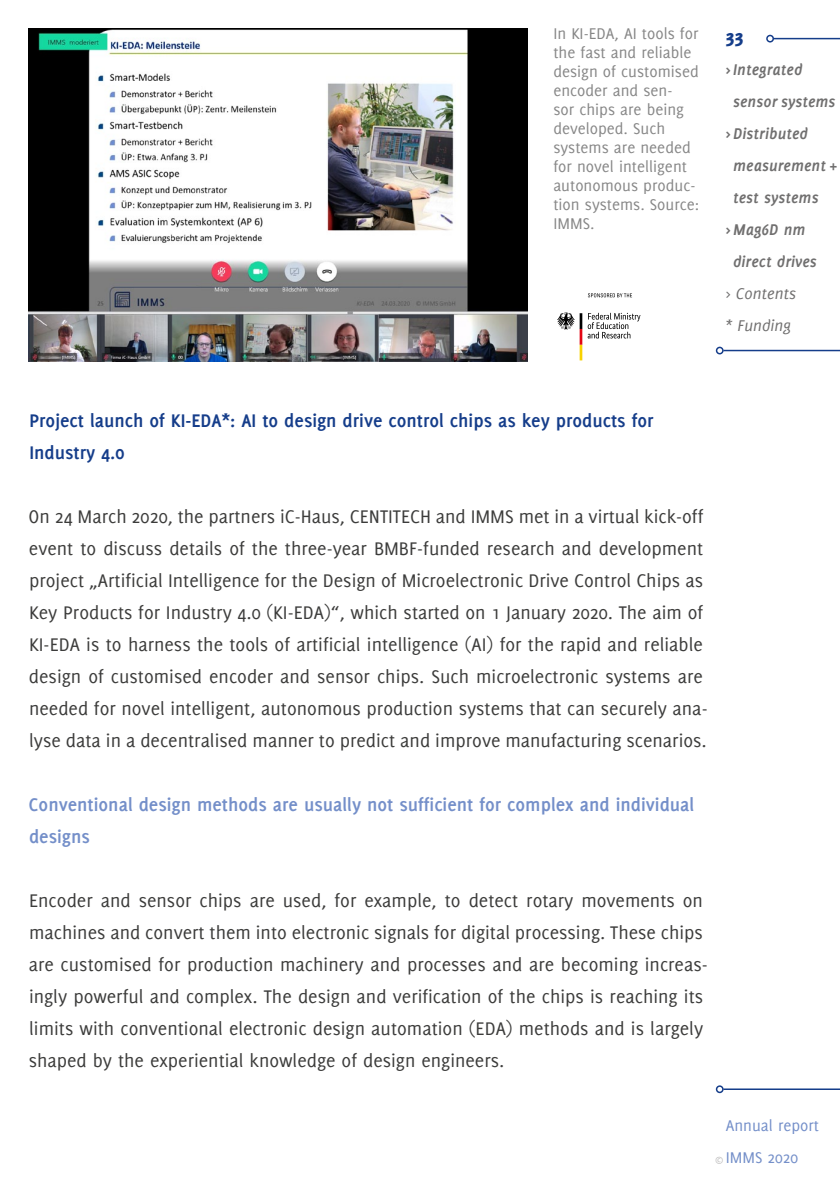
<style>
.page{position:relative;width:840px;height:1191px;background:#fff}
.page>*{position:absolute;margin:0;border:0;box-sizing:border-box;transform-origin:0 0}
.Fließtext-Leerzeile{font:20px/32px "Delicious";color:#3c3c3b}
.Überschrift_3{font:700 20px/32px "Delicious";color:#748fc9}
.Überschrift_2{font:700 20px/32px "Delicious";color:#153d8a}
.t1{font:800 20px "Delicious";color:#153d8a}
.Bildunterschrift{font:17px/19px "Delicious";color:#878787}
.t2{font:italic 700 17px/32px "Delicious";color:#706f6f}
.t3{font:17px/32px "Delicious";color:#748fc9}
.t4{font:italic 17px "Delicious";color:#706f6f}
.s1{font-size:11px;color:#b3b2b2}
</style>
<div class="page">
<hr style="left:773px;top:38px;width:66px;height:1px;background:#153d8a">
<div style="left:765px;top:35px;width:8px;height:8px;border:2px solid #153d8a;border-radius:50%"></div>
<hr style="left:723px;top:350px;width:116px;height:1px;background:#153d8a">
<div style="left:715px;top:347px;width:8px;height:7px;border:2px solid #153d8a;border-radius:50%"></div>
<hr style="left:723px;top:1088px;width:116px;height:2px;background:#153d8a">
<div style="left:715px;top:1085px;width:8px;height:8px;border:2px solid #153d8a;border-radius:50%"></div>
<img style="left:28px;top:29px;width:499px;height:332px">
<svg style="left:557px;top:312px;width:83px;height:48px"></svg>
<svg style="left:587px;top:293px;width:44px;height:4px"></svg>
<p class="Bildunterschrift" style="left:553px;top:23px;width:147px">In KI-EDA, AI tools for the fast and reliable design of customised encoder and sen-<br>sor chips are being developed. Such systems are needed for novel intelligent autonomous produc&shy;tion systems. Source:<br>IMMS.</p>
<p class="t1" style="left:725px;top:24px;width:19px">33</p>
<p class="t2" style="left:732px;top:53px;width:104px;text-indent:-7px">&gt;Integrated sensor systems</p>
<p class="t2" style="left:725px;top:117px;width:84px">&gt;Distributed</p>
<p class="t2" style="left:732px;top:149px;width:106px">measurement +</p>
<p class="t2" style="left:732px;top:181px;width:87px">test systems</p>
<p class="t2" style="left:725px;top:213px;width:81px">&gt;Mag6D nm</p>
<p class="t2" style="left:732px;top:245px;width:85px">direct drives</p>
<p class="t4" style="left:725px;top:283px;width:72px">&gt; Contents</p>
<p class="t4" style="left:725px;top:315px;width:67px">* Funding</p>
<p class="Überschrift_2" style="left:29px;top:404px;width:625px">Project launch of KI-EDA*: AI to design drive control chips as key products for<br>Industry 4.0</p>
<p class="Fließtext-Leerzeile" style="left:29px;top:500px;width:680px">On 24 March 2020, the partners iC-Haus, CENTITECH and IMMS met in a virtual kick-off event to discuss details of the three-year BMBF-funded research and development project „Artificial Intelligence for the Design of Microelectronic Drive Control Chips as Key Products for Industry 4.0 (KI-EDA)“, which started on 1 January 2020. The aim of KI-EDA is to harness the tools of artificial intelligence (AI) for the rapid and reliable design of customised encoder and sensor chips. Such microelectronic systems are needed for novel intelligent, autonomous production systems that can securely ana&shy;lyse data in a decentralised manner to predict and improve manufacturing scenarios.</p>
<p class="Überschrift_3" style="left:29px;top:788px;width:666px">Conventional design methods are usually not sufficient for complex and individual designs</p>
<p class="Fließtext-Leerzeile" style="left:29px;top:884px;width:680px">Encoder and sensor chips are used, for example, to detect rotary movements on machines and convert them into electronic signals for digital processing. These chips are customised for production machinery and processes and are becoming increas&shy;ingly powerful and complex. The design and verification of the chips is reaching its limits with conventional electronic design automation (EDA) methods and is largely shaped by the experiential knowledge of design engineers.</p>
<p class="t3" style="left:714px;top:1109px;width:106px;text-indent:11px">Annual report <span class="s1">©</span>IMMS 2020</p>
</div>
